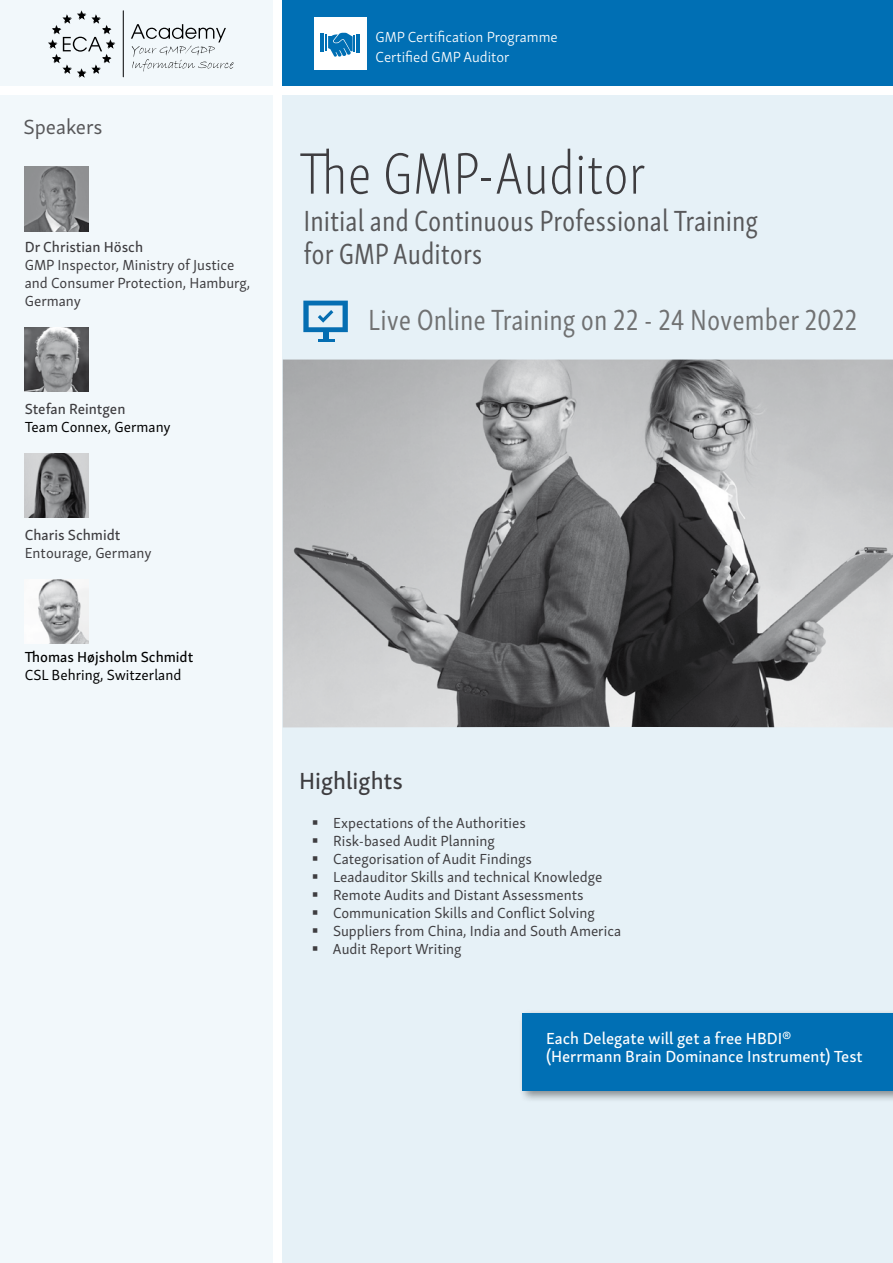
<style>
.page{position:relative;width:893px;height:1263px;background:#fff}
.page>*{position:absolute;margin:0;border:0;box-sizing:border-box;transform-origin:0 0}
.t1{font:60px "Skolar Sans Latn Cp El";color:#3e3d40}
.t2{font:30px/33px "Skolar Sans Latn Cp";color:#58585a}
.t3{font:30px "Skolar Sans Latn Cp";color:#707172}
.t4{font:24px "Skolar Sans Latn Me";color:#3e3d40}
.t5{font:21px "Skolar Sans Latn";color:#58585a}
.t6{font:16.5px/18px "Skolar Sans Latn Me";color:#fff}
.t7{font:15px/18px "Skolar Sans Latn";color:#3e3d40}
.t8{font:300 15px/19.5px "Skolar Sans Latn";color:#fff}
.t9{font:15px "Skolar Sans Latn Me";color:#3e3d40}
.t10{font:15px "Skolar Sans Latn";color:#000}
.t11{font:15px "Skolar Sans Latn Me";color:#000}
</style>
<div class="page">
<div style="left:283px;top:96px;width:610px;height:1167px;background:#e6f1f7"></div>
<div style="left:283px;top:0;width:610px;height:85px;background:#006fb4"></div>
<img style="left:283px;top:360px;width:610px;height:367px">
<div style="left:0;top:96px;width:272px;height:1167px;background:#f2f8fb"></div>
<img style="left:25px;top:167px;width:63px;height:64px">
<img style="left:25px;top:327px;width:63px;height:65px">
<img style="left:25px;top:453px;width:63px;height:65px">
<img style="left:25px;top:579px;width:63px;height:65px">
<div style="left:0;top:0;width:272px;height:85px;background:#f2f8fb"></div>
<hr style="left:123px;top:11px;width:1px;height:66px;background:#000">
<svg style="left:131px;top:24px;width:103px;height:48px"></svg>
<svg style="left:48px;top:10px;width:67px;height:68px"></svg>
<div style="left:518px;top:1009px;width:375px;height:94px;background:#000;opacity:.43"></div>
<div style="left:523px;top:1013px;width:370px;height:78px;background:#006fb4"></div>
<div style="left:314px;top:17px;width:53px;height:53px;background:#fefefe"></div>
<hr style="left:356px;top:35px;width:4px;height:18px;background:#006fb4">
<svg style="left:325px;top:33px;width:30px;height:24px"></svg>
<hr style="left:321px;top:34px;width:3px;height:18px;background:#006fb4">
<svg style="left:303px;top:301px;width:45px;height:40px"></svg>
<h3 class="t5" style="left:23px;top:111px;width:81px">Speakers</h3>
<p class="t9" style="left:25px;top:235px;width:120px">Dr Christian Hösch</p>
<p class="t7" style="left:25px;top:255px;width:227px">GMP Inspector, Ministry of Justice and Consumer Protection, Hamburg,<br>Germany</p>
<p class="t9" style="left:25px;top:397px;width:102px">Stefan Reintgen</p>
<p class="t10" style="left:25px;top:416px;width:147px">Team Connex, Germany</p>
<p class="t9" style="left:25px;top:523px;width:97px">Charis Schmidt</p>
<p class="t7" style="left:25px;top:543px;width:128px">Entourage, Germany</p>
<p class="t11" style="left:25px;top:645px;width:170px">Thomas Højsholm Schmidt</p>
<p class="t10" style="left:25px;top:663px;width:158px">CSL Behring, Switzerland</p>
<p class="t8" style="left:376px;top:26px;width:184px">GMP Certification Programme<br>Certified GMP Auditor</p>
<h1 class="t1" style="left:299px;top:131px;width:348px">The GMP-Auditor</h1>
<h2 class="t2" style="left:303px;top:202px;width:456px">Initial and Continuous Professional Training for GMP Auditors</h2>
<h2 class="t3" style="left:368px;top:298px;width:490px">Live Online Training on 22 - 24 November 2022</h2>
<h3 class="t4" style="left:299px;top:762px;width:106px">Highlights</h3>
<p class="t7" style="left:333px;top:813px;width:290px">Expectations of the Authorities<br>Risk-based Audit Planning<br>Categorisation of Audit Findings<br>Leadauditor Skills and technical Knowledge Remote Audits and Distant Assessments Communication Skills and Conflict Solving Suppliers from China, India and South America Audit Report Writing</p>
<p class="t6" style="left:546px;top:1028px;width:318px">Each Delegate will get a free HBDI® (Herrmann Brain Dominance Instrument) Test</p>
</div>
